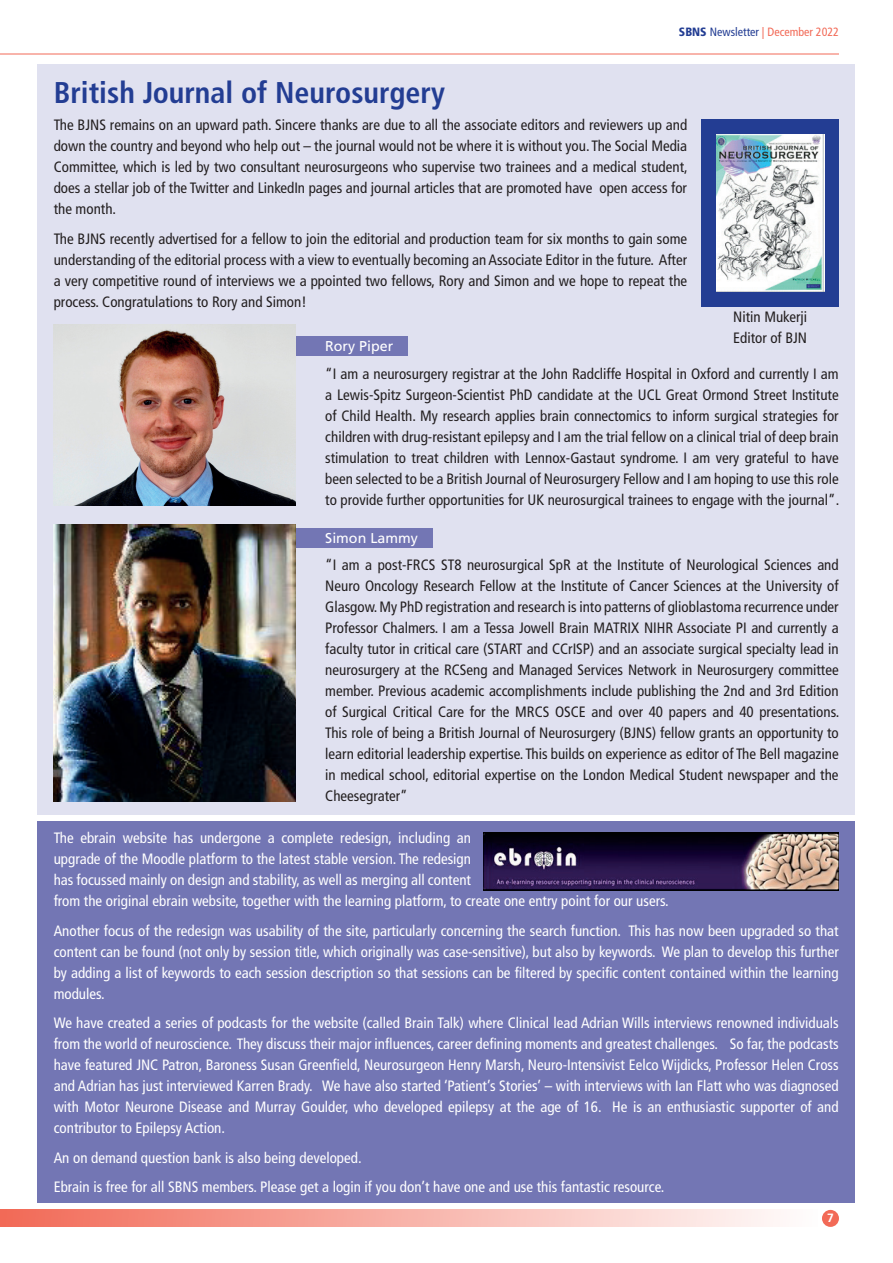
<style>
.page{position:relative;width:893px;height:1263px;background:#fff}
.page>*{position:absolute;margin:0;border:0;box-sizing:border-box;transform-origin:0 0}
.t1{font:700 condensed 30px "Frutiger LT Std";color:#233d93}
.t2{font:condensed 15px/21px "Frutiger LT Std";color:#231f20;text-align:justify}
.t3{font:condensed 15px/21px "Frutiger LT Std";color:#fff}
.t4{font:14.25px "Frutiger LT Std";color:#fff}
.t5{font:condensed 12px "Frutiger LT Std";color:#f26a57}
.t6{font:700 12px "Frutiger LT Std";color:#fff}
.s1{font-weight:900;color:#233d93}
.s2{color:#233d93}
</style>
<div class="page">
<div style="left:0;top:1210px;width:818px;height:17px;background:linear-gradient(to right,#f26956,#fefdfd)"></div>
<div style="left:822px;top:1210px;width:17px;height:17px;background:#f26a57;border-radius:50%"></div>
<hr style="left:0;top:54px;width:839px;height:1px;background:#f26a57">
<div style="left:38px;top:64px;width:817px;height:750px;background:#e0e1f0"></div>
<div style="left:278px;top:528px;width:155px;height:19px;background:#7376b4"></div>
<div style="left:278px;top:336px;width:130px;height:19px;background:#7376b4"></div>
<div style="left:701px;top:119px;width:138px;height:188px;background:#233d93"></div>
<img style="left:716px;top:134px;width:108px;height:158px">
<img style="left:54px;top:324px;width:242px;height:181px">
<img style="left:54px;top:524px;width:242px;height:277px">
<div style="left:38px;top:821px;width:817px;height:381px;background:#7376b4"></div>
<img style="left:484px;top:832px;width:355px;height:59px">
<p class="t5" style="left:679px;top:24px;width:162px"><span class="s1">SBNS</span> <span class="s2">Newsletter</span> | December 2022</p>
<h1 class="t1" style="left:54px;top:75px;width:393px">British Journal of Neurosurgery</h1>
<p class="t2" style="left:54px;top:115px;width:635px">The BJNS remains on an upward path. Sincere thanks are due to all the associate editors and reviewers up and down the country and beyond who help out – the journal would not be where it is without you. The Social Media Committee, which is led by two consultant neurosurgeons who supervise two trainees and a medical student, does a stellar job of the Twitter and LinkedIn pages and journal articles that are promoted have open access for the month.</p>
<p class="t2" style="left:54px;top:228px;width:635px">The BJNS recently advertised for a fellow to join the editorial and production team for six months to gain some understanding of the editorial process with a view to eventually becoming an Associate Editor in the future. After a very competitive round of interviews we a ppointed two fellows, Rory and Simon and we hope to repeat the process. Congratulations to Rory and Simon!</p>
<p class="t4" style="left:325px;top:338px;width:70px">Rory Piper</p>
<p class="t2" style="left:733px;top:307px;width:75px">Nitin Mukerji<br>Editor of BJN</p>
<p class="t2" style="left:325px;top:364px;width:515px">“I am a neurosurgery registrar at the John Radcliffe Hospital in Oxford and currently I am a Lewis-Spitz Surgeon-Scientist PhD candidate at the UCL Great Ormond Street Institute of Child Health. My research applies brain connectomics to inform surgical strategies for children with drug-resistant epilepsy and I am the trial fellow on a clinical trial of deep brain stimulation to treat children with Lennox-Gastaut syndrome. I am very grateful to have been selected to be a British Journal of Neurosurgery Fellow and I am hoping to use this role to provide further opportunities for UK neurosurgical trainees to engage with the journal”.</p>
<p class="t4" style="left:325px;top:530px;width:94px">Simon Lammy</p>
<p class="t2" style="left:325px;top:554px;width:515px">“I am a post-FRCS ST8 neurosurgical SpR at the Institute of Neurological Sciences and Neuro Oncology Research Fellow at the Institute of Cancer Sciences at the University of Glasgow. My PhD registration and research is into patterns of glioblastoma recurrence under Professor Chalmers. I am a Tessa Jowell Brain MATRIX NIHR Associate PI and currently a faculty tutor in critical care (START and CCrISP) and an associate surgical specialty lead in neurosurgery at the RCSeng and Managed Services Network in Neurosurgery committee member. Previous academic accomplishments include publishing the 2nd and 3rd Edition of Surgical Critical Care for the MRCS OSCE and over 40 papers and 40 presentations.<br>This role of being a British Journal of Neurosurgery (BJNS) fellow grants an opportunity to learn editorial leadership expertise. This builds on experience as editor of The Bell magazine in medical school, editorial expertise on the London Medical Student newspaper and the Cheesegrater”</p>
<p class="t3" style="left:54px;top:828px;width:616px">The ebrain website has undergone a complete redesign, including an<br>upgrade of the Moodle platform to the latest stable version. The redesign<br>has focussed mainly on design and stability, as well as merging all content<br>from the original ebrain website, together with the learning platform, to create one entry point for our users.</p>
<p class="t3" style="left:54px;top:920px;width:786px;text-align:justify">Another focus of the redesign was usability of the site, particularly concerning the search function. This has now been upgraded so that content can be found (not only by session title, which originally was case-sensitive), but also by keywords. We plan to develop this further by adding a list of keywords to each session description so that sessions can be filtered by specific content contained within the learning modules.</p>
<p class="t3" style="left:54px;top:1013px;width:786px;text-align:justify">We have created a series of podcasts for the website (called Brain Talk) where Clinical lead Adrian Wills interviews renowned individuals from the world of neuroscience. They discuss their major influences, career defining moments and greatest challenges. So far, the podcasts have featured JNC Patron, Baroness Susan Greenfield, Neurosurgeon Henry Marsh, Neuro-Intensivist Eelco Wijdicks, Professor Helen Cross and Adrian has just interviewed Karren Brady. We have also started ‘Patient’s Stories’ – with interviews with Ian Flatt who was diagnosed with Motor Neurone Disease and Murray Goulder, who developed epilepsy at the age of 16. He is an enthusiastic supporter of and contributor to Epilepsy Action.</p>
<p class="t3" style="left:54px;top:1143px;width:612px;line-height:29.5px">An on demand question bank is also being developed.<br>Ebrain is free for all SBNS members. Please get a login if you don’t have one and use this fantastic resource.</p>
<p class="t6" style="left:827px;top:1210px;width:8px">7</p>
</div>
